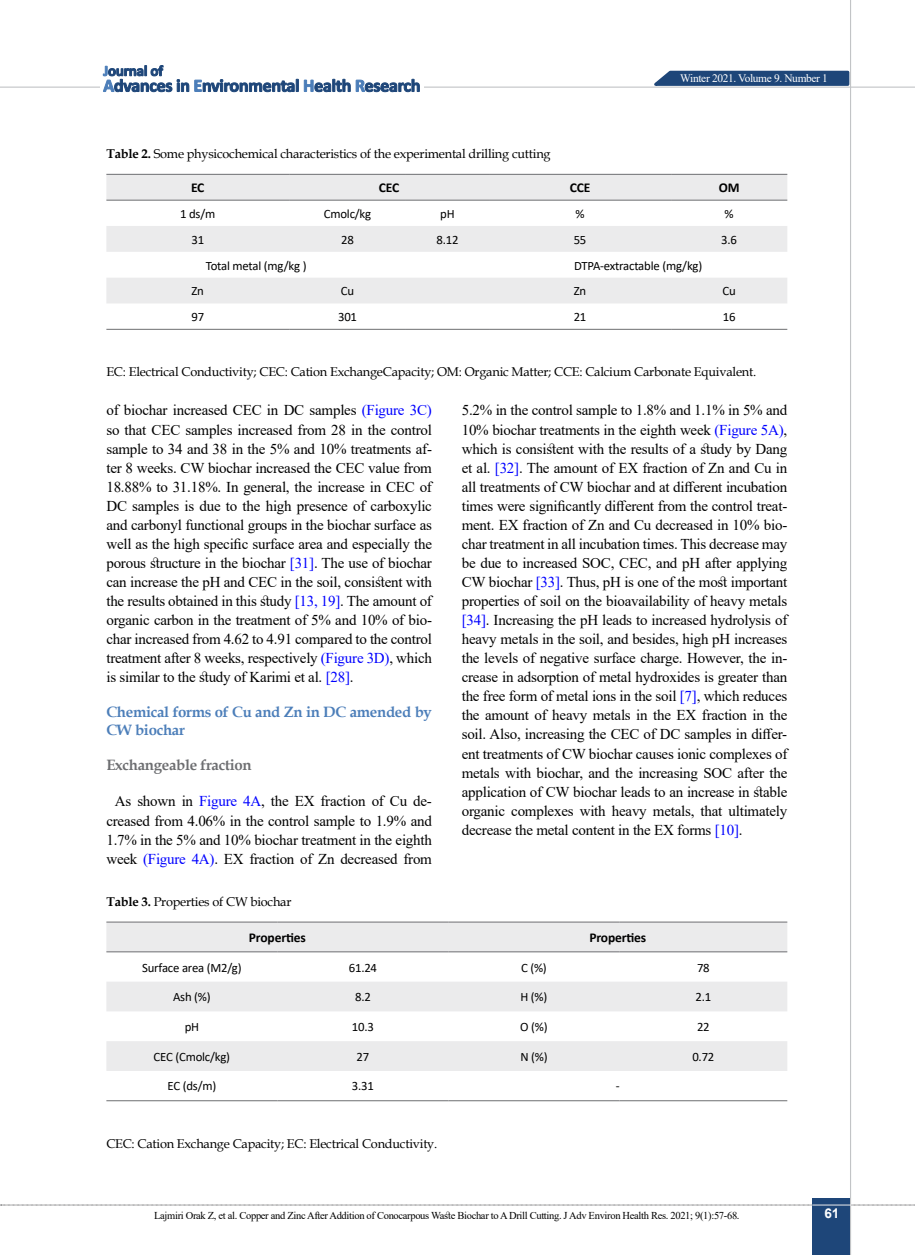
<style>
.page{position:relative;width:915px;height:1255px;background:#fff}
.page>*{position:absolute;margin:0;border:0;box-sizing:border-box;transform-origin:0 0}
.t1{font:15px/19px "Times New Roman";letter-spacing:-.015em;color:#000;text-align:justify}
.t2{font:700 15px/18px "Book Antiqua";letter-spacing:-.02em;color:#4c7eb9}
.t3{font:700 15px "Book Antiqua";letter-spacing:-.02em;color:#6d6e71}
.t4{font:700 13.5px "Calibri";letter-spacing:-.01em;color:#000}
.t5{font:700 13.5px "Arial";color:#fff}
.t6{font:12.75px "Book Antiqua";letter-spacing:-.015em;color:#000}
.t7{font:12.75px "Calibri";letter-spacing:-.015em;color:#000}
.t8{font:11.4px "Times New Roman";letter-spacing:-.03em;color:#fff}
.t9{font:10.5px "Times New Roman";letter-spacing:-.03em;color:#000}
.s1{font-weight:700}
.s2{color:#00f}
</style>
<div class="page">
<svg style="left:1px;top:1204px;width:914px;height:1px"></svg>
<div style="left:812px;top:1198px;width:38px;height:56px;background:#1e4679"></div>
<hr style="left:849px;top:0;width:1px;height:1254px;background:#c2c4c6">
<hr style="left:0;top:87px;width:914px;height:1px;background:#c2c4c6">
<hr style="left:812px;top:1204px;width:38px;height:1px;background:#ebebec">
<svg style="left:647px;top:69px;width:203px;height:18px;background:#4d6c94"></svg>
<div style="left:100px;top:61px;width:323px;height:39px;background:#fff"></div>
<svg style="left:356px;top:79px;width:63px;height:13px"></svg>
<svg style="left:304px;top:79px;width:46px;height:13px"></svg>
<svg style="left:103px;top:65px;width:195px;height:27px"></svg>
<svg style="left:106px;top:175px;width:681px;height:128px;fill:#ebebec"></svg>
<hr style="left:106px;top:174px;width:183px;height:1px;background:#6d6e71">
<hr style="left:289px;top:174px;width:117px;height:1px;background:#6d6e71">
<hr style="left:406px;top:174px;width:83px;height:1px;background:#6d6e71">
<hr style="left:489px;top:174px;width:181px;height:1px;background:#6d6e71">
<hr style="left:670px;top:174px;width:117px;height:1px;background:#6d6e71">
<hr style="left:106px;top:200px;width:183px;height:1px;background:#6d6e71">
<hr style="left:289px;top:200px;width:117px;height:1px;background:#6d6e71">
<hr style="left:406px;top:200px;width:83px;height:1px;background:#6d6e71">
<hr style="left:489px;top:200px;width:181px;height:1px;background:#6d6e71">
<hr style="left:670px;top:200px;width:117px;height:1px;background:#6d6e71">
<hr style="left:106px;top:329px;width:183px;height:1px;background:#6d6e71">
<hr style="left:289px;top:329px;width:117px;height:1px;background:#6d6e71">
<hr style="left:406px;top:329px;width:83px;height:1px;background:#6d6e71">
<hr style="left:489px;top:329px;width:181px;height:1px;background:#6d6e71">
<hr style="left:670px;top:329px;width:117px;height:1px;background:#6d6e71">
<svg style="left:106px;top:922px;width:681px;height:148px;fill:#ebebec"></svg>
<hr style="left:106px;top:921px;width:171px;height:1px;background:#6d6e71">
<hr style="left:277px;top:921px;width:171px;height:1px;background:#6d6e71">
<hr style="left:448px;top:921px;width:171px;height:1px;background:#6d6e71">
<hr style="left:619px;top:921px;width:168px;height:1px;background:#6d6e71">
<hr style="left:106px;top:951px;width:171px;height:1px;background:#6d6e71">
<hr style="left:277px;top:951px;width:171px;height:1px;background:#6d6e71">
<hr style="left:448px;top:951px;width:171px;height:1px;background:#6d6e71">
<hr style="left:619px;top:951px;width:168px;height:1px;background:#6d6e71">
<hr style="left:106px;top:1100px;width:171px;height:1px;background:#6d6e71">
<hr style="left:277px;top:1100px;width:171px;height:1px;background:#6d6e71">
<hr style="left:448px;top:1100px;width:171px;height:1px;background:#6d6e71">
<hr style="left:619px;top:1100px;width:168px;height:1px;background:#6d6e71">
<p class="t8" style="left:680px;top:70px;width:149px">Winter 2021. Volume 9. Number 1</p>
<p class="t6" style="left:106px;top:145px;width:445px"><span class="s1">Table 2.</span> Some physicochemical characteristics of the experimental drilling cutting</p>
<p class="t4" style="left:191px;top:178px;width:15px">EC</p>
<p class="t4" style="left:379px;top:178px;width:22px">CEC</p>
<p class="t4" style="left:569px;top:178px;width:22px">CCE</p>
<p class="t4" style="left:718px;top:178px;width:22px">OM</p>
<p class="t7" style="left:180px;top:205px;width:37px">1 ds/m</p>
<p class="t7" style="left:324px;top:205px;width:49px">Cmolc/kg</p>
<p class="t7" style="left:440px;top:205px;width:16px">pH</p>
<p class="t7" style="left:575px;top:205px;width:11px">%</p>
<p class="t7" style="left:724px;top:205px;width:11px">%</p>
<p class="t7" style="left:191px;top:230px;width:14px">31</p>
<p class="t7" style="left:341px;top:230px;width:14px">28</p>
<p class="t7" style="left:436px;top:230px;width:24px">8.12</p>
<p class="t7" style="left:573px;top:230px;width:14px">55</p>
<p class="t7" style="left:721px;top:230px;width:17px">3.6</p>
<p class="t7" style="left:206px;top:256px;width:102px">Total metal (mg/kg )</p>
<p class="t7" style="left:574px;top:256px;width:130px">DTPA-extractable (mg/kg)</p>
<p class="t7" style="left:191px;top:282px;width:14px">Zn</p>
<p class="t7" style="left:341px;top:282px;width:15px">Cu</p>
<p class="t7" style="left:573px;top:282px;width:14px">Zn</p>
<p class="t7" style="left:722px;top:282px;width:15px">Cu</p>
<p class="t7" style="left:191px;top:308px;width:14px">97</p>
<p class="t7" style="left:338px;top:308px;width:21px">301</p>
<p class="t7" style="left:573px;top:308px;width:14px">21</p>
<p class="t7" style="left:722px;top:308px;width:14px">16</p>
<p class="t6" style="left:106px;top:363px;width:651px">EC: Electrical Conductivity; CEC: Cation ExchangeCapacity; OM: Organic Matter; CCE: Calcium Carbonate Equivalent.</p>
<p class="t1" style="left:106px;top:400px;width:327px">of biochar increased CEC in DC samples <span class="s2">(Figure 3C) </span>so that CEC samples increased from 28 in the control sample to 34 and 38 in the 5% and 10% treatments af&shy;ter 8 weeks. CW biochar increased the CEC value from 18.88% to 31.18%. In general, the increase in CEC of DC samples is due to the high presence of carboxylic and carbonyl functional groups in the biochar surface as well as the high specific surface area and especially the porous structure in the biochar <span class="s2">[31]</span>. The use of biochar can increase the pH and CEC in the soil, consistent with the results obtained in this study <span class="s2">[13, 19]</span>. The amount of organic carbon in the treatment of 5% and 10% of bio&shy;char increased from 4.62 to 4.91 compared to the control treatment after 8 weeks, respectively <span class="s2">(Figure 3D)</span>, which is similar to the study of Karimi et al. <span class="s2">[28]</span>.</p>
<p class="t2" style="left:106px;top:703px;width:327px">Chemical forms of Cu and Zn in DC amended by<br>CW biochar</p>
<p class="t3" style="left:106px;top:755px;width:147px">Exchangeable fraction</p>
<p class="t1" style="left:106px;top:791px;width:327px;text-align:center">As shown in <span class="s2">Figure 4A</span>, the EX fraction of Cu de&shy;creased from 4.06% in the control sample to 1.9% and 1.7% in the 5% and 10% biochar treatment in the eighth week <span class="s2">(Figure 4A)</span>. EX fraction of Zn decreased from</p>
<p class="t1" style="left:461px;top:400px;width:327px">5.2% in the control sample to 1.8% and 1.1% in 5% and 10% biochar treatments in the eighth week <span class="s2">(Figure 5A)</span>, which is consistent with the results of a study by Dang et al. <span class="s2">[32]</span>. The amount of EX fraction of Zn and Cu in all treatments of CW biochar and at different incubation times were significantly different from the control treat&shy;ment. EX fraction of Zn and Cu decreased in 10% bio&shy;char treatment in all incubation times. This decrease may be due to increased SOC, CEC, and pH after applying CW biochar <span class="s2">[33]</span>. Thus, pH is one of the most important properties of soil on the bioavailability of heavy metals <span class="s2">[34]</span>. Increasing the pH leads to increased hydrolysis of heavy metals in the soil, and besides, high pH increases the levels of negative surface charge. However, the in&shy;crease in adsorption of metal hydroxides is greater than the free form of metal ions in the soil <span class="s2">[7]</span>, which reduces the amount of heavy metals in the EX fraction in the soil. Also, increasing the CEC of DC samples in differ&shy;ent treatments of CW biochar causes ionic complexes of metals with biochar, and the increasing SOC after the application of CW biochar leads to an increase in stable organic complexes with heavy metals, that ultimately decrease the metal content in the EX forms <span class="s2">[10]</span>.</p>
<p class="t6" style="left:106px;top:892px;width:186px"><span class="s1">Table 3.</span> Properties of CW biochar</p>
<p class="t4" style="left:249px;top:928px;width:58px">Properties</p>
<p class="t4" style="left:589px;top:928px;width:58px">Properties</p>
<p class="t7" style="left:142px;top:958px;width:101px">Surface area (M2/g)</p>
<p class="t7" style="left:348px;top:958px;width:30px">61.24</p>
<p class="t7" style="left:521px;top:958px;width:27px">C (%)</p>
<p class="t7" style="left:696px;top:958px;width:14px">78</p>
<p class="t7" style="left:173px;top:988px;width:39px">Ash (%)</p>
<p class="t7" style="left:355px;top:988px;width:17px">8.2</p>
<p class="t7" style="left:520px;top:988px;width:28px">H (%)</p>
<p class="t7" style="left:695px;top:988px;width:17px">2.1</p>
<p class="t7" style="left:185px;top:1017px;width:16px">pH</p>
<p class="t7" style="left:352px;top:1017px;width:24px">10.3</p>
<p class="t7" style="left:520px;top:1017px;width:29px">O (%)</p>
<p class="t7" style="left:696px;top:1017px;width:14px">22</p>
<p class="t7" style="left:153px;top:1047px;width:78px">CEC (Cmolc/kg)</p>
<p class="t7" style="left:356px;top:1047px;width:14px">27</p>
<p class="t7" style="left:520px;top:1047px;width:29px">N (%)</p>
<p class="t7" style="left:692px;top:1047px;width:24px">0.72</p>
<p class="t7" style="left:167px;top:1077px;width:50px">EC (ds/m)</p>
<p class="t7" style="left:352px;top:1077px;width:24px">3.31</p>
<p class="t7" style="left:615px;top:1077px;width:5px">-</p>
<p class="t6" style="left:106px;top:1134px;width:332px">CEC: Cation Exchange Capacity; EC: Electrical Conductivity.</p>
<p class="t9" style="left:154px;top:1207px;width:586px">Lajmiri Orak Z, et al. Copper and Zinc After Addition of Conocarpous Waste Biochar to A Drill Cutting. J Adv Environ Health Res. 2021; 9(1):57-68.</p>
<p class="t5" style="left:824px;top:1203px;width:17px">61</p>
</div>
